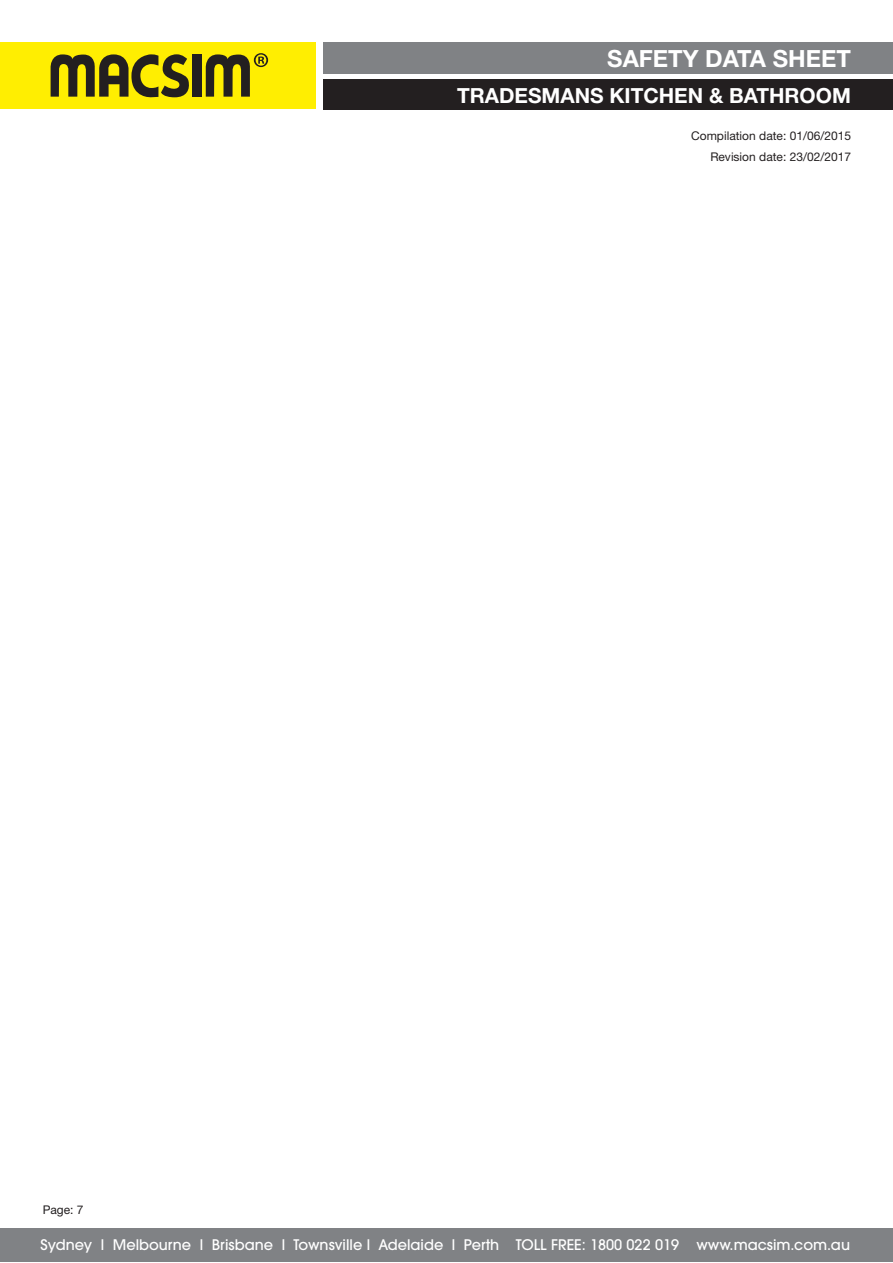
<style>
.page{position:relative;width:893px;height:1263px;background:#fff}
.page>*{position:absolute;margin:0;border:0;box-sizing:border-box;transform-origin:0 0}
.t1{font:700 23.7px "Helvetica Neue";color:#fff}
.t2{font:700 20.85px "Helvetica Neue";color:#fff}
.t3{font:500 14.55px "ITC Avant Garde Pro";color:#fff}
.t4{font:12px/21px "Helvetica Neue";color:#231f20;text-align:right}
</style>
<div class="page">
<div style="left:0;top:43px;width:316px;height:66px;background:#ffee01"></div>
<div style="left:323px;top:43px;width:570px;height:31px;background:#808285"></div>
<div style="left:323px;top:79px;width:570px;height:30px;background:#231f20"></div>
<div style="left:192px;top:54px;width:9px;height:43px;background:#231f20"></div>
<svg style="left:51px;top:54px;width:138px;height:44px"></svg>
<svg style="left:206px;top:53px;width:62px;height:44px"></svg>
<div style="left:0;top:1229px;width:893px;height:33px;background:#808285"></div>
<h1 class="t1" style="left:607px;top:44px;width:245px">SAFETY DATA SHEET</h1>
<h2 class="t2" style="left:457px;top:83px;width:395px">TRADESMANS KITCHEN &amp; BATHROOM</h2>
<p class="t4" style="left:691px;top:125px;width:161px">Compilation date: 01/06/2015<br>Revision date: 23/02/2017</p>
<p class="t4" style="left:43px;top:1199px;width:42px">Page: 7</p>
<p class="t3" style="left:41px;top:1236px;width:811px">Sydney l Melbourne l Brisbane l Townsville l Adelaide l Perth TOLL FREE: 1800 022 019 www.macsim.com.au</p>
</div>
